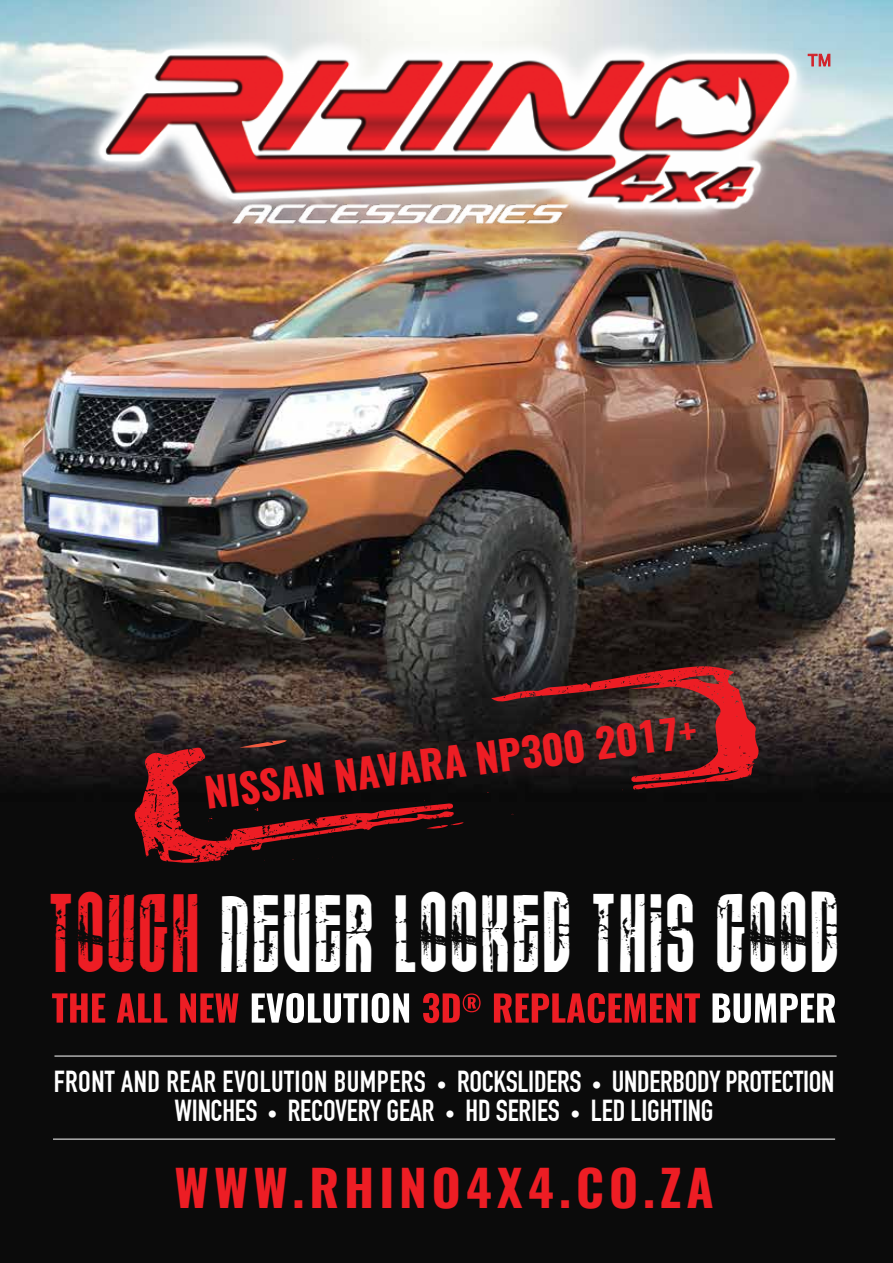
<style>
.page{position:relative;width:893px;height:1263px;background:#fff}
.page>*{position:absolute;margin:0;border:0;box-sizing:border-box;transform-origin:0 0}
.t1{font:700 49.5px "Oswald";letter-spacing:.1em;color:#ed1d24}
.t2{font:700 40.2px "Oswald";color:#ed1d24}
.t3{font:36px "Rockit";letter-spacing:.06em;color:#fff}
.t4{font:29.7px/29.7px "DIN Engschrift";letter-spacing:-.005em;color:#fff;text-align:center}
.s1{color:#ed1d24}
.s2{font-size:19.8px}
</style>
<div class="page">
<img style="left:0;top:0;width:893px;height:1263px">
<svg style="left:487px;top:666px;width:272px;height:127px;background:#4b1f1f"></svg>
<svg style="left:134px;top:733px;width:332px;height:130px;background:#391314"></svg>
<img style="left:81px;top:39px;width:732px;height:185px">
<svg style="left:808px;top:53px;width:22px;height:13px"></svg>
<svg style="left:712px;top:993px;width:123px;height:30px"></svg>
<svg style="left:423px;top:993px;width:277px;height:30px;background:#801417"></svg>
<svg style="left:252px;top:993px;width:157px;height:30px"></svg>
<svg style="left:52px;top:993px;width:187px;height:30px;background:#7a1317"></svg>
<hr style="left:54px;top:1056px;width:783px;height:1px;background:#fff">
<hr style="left:53px;top:1139px;width:782px;height:1px;background:#fff">
<h2 class="t2" style="left:202px;top:771px;width:497px;rotate:-7deg">NISSAN NAVARA NP300 2017+</h2>
<p class="t3" style="left:51px;top:938px;width:791px"><span class="s1">TOUGH</span> NEVER LOOKED THIS GOOD</p>
<p class="t4" style="left:54px;top:1067px;width:782px">FRONT AND REAR EVOLUTION BUMPERS <span class="s2">•</span> ROCKSLIDERS <span class="s2">•</span> UNDERBODY PROTECTION<br>WINCHES <span class="s2">•</span> RECOVERY GEAR <span class="s2">•</span> HD SERIES <span class="s2">•</span> LED LIGHTING</p>
<h1 class="t1" style="left:175px;top:1162px;width:541px">WWW.RHINO4X4.CO.ZA</h1>
</div>
